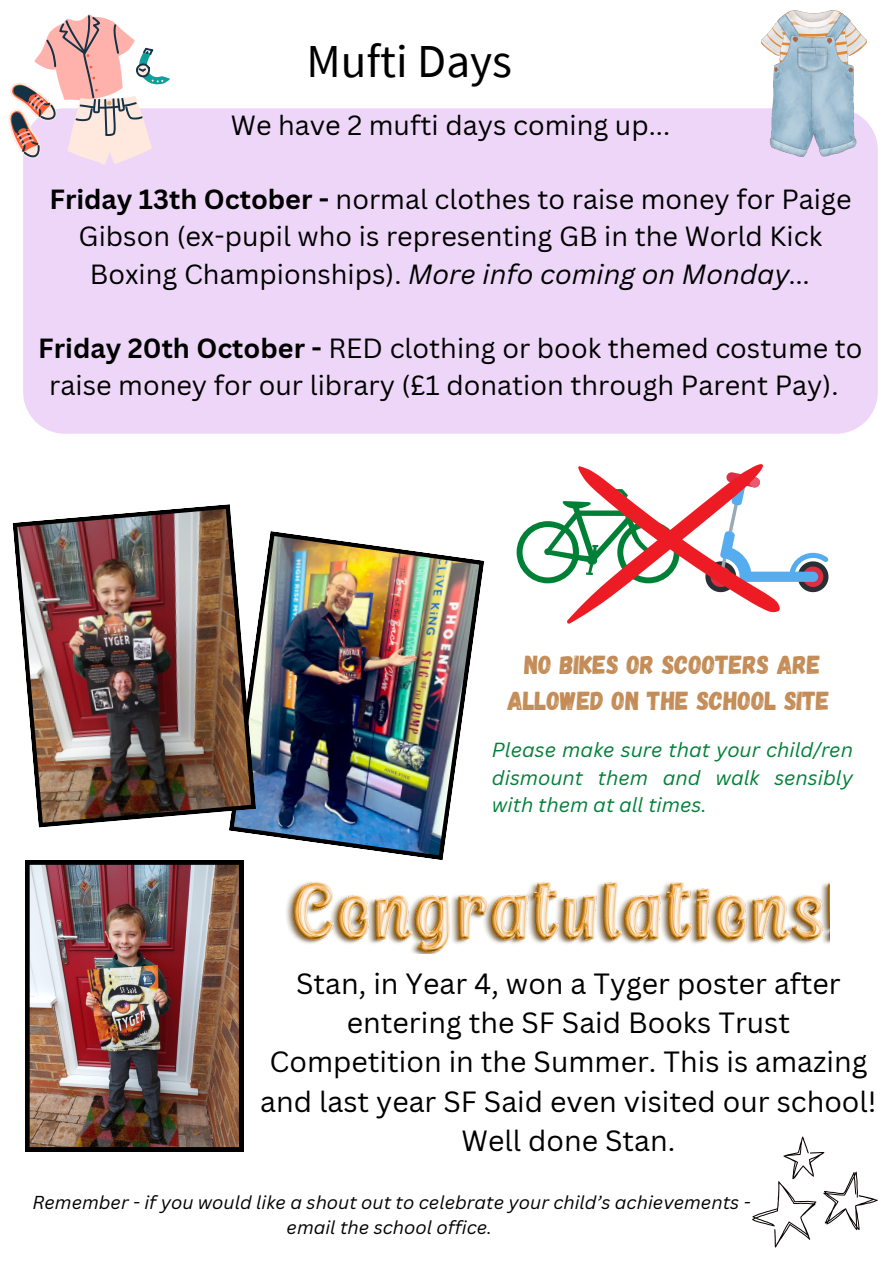
<style>
.page{position:relative;width:893px;height:1264px;background:#fff}
.page>*{position:absolute;margin:0;border:0;box-sizing:border-box;transform-origin:0 0}
.t1{font:47.25px "Source Sans Pro";color:#000}
.t2{font:28.5px/39.3px "Canva Sans";color:#000;text-align:center}
.t3{font:27px/37.2px "Canva Sans";color:#000;text-align:center}
.t4{font:25.95px/36px "Gagalin";color:#c48c57;text-align:center}
.t5{font:italic 19.8px/27.8px "Canva Sans";color:#008037;text-align:justify}
.t6{font:italic 18.15px/25.3px "Canva Sans";color:#000;text-align:center}
.s1{font-weight:700}
.s2{font-style:italic}
</style>
<div class="page">
<img style="left:286px;top:881px;width:543px;height:72px">
<img style="left:229px;top:531px;width:255px;height:329px">
<img style="left:12px;top:504px;width:244px;height:323px">
<img style="left:25px;top:860px;width:218px;height:291px">
<svg style="left:516px;top:464px;width:312px;height:160px"></svg>
<div style="left:23px;top:108px;width:854px;height:326px;background:#eed6f8"></div>
<svg style="left:8px;top:14px;width:162px;height:151px"></svg>
<img style="left:761px;top:11px;width:105px;height:146px">
<svg style="left:752px;top:1136px;width:125px;height:111px"></svg>
<p class="t1" style="left:306px;top:31px;width:207px">Mufti Days</p>
<p class="t3" style="left:231px;top:105px;width:440px">We have 2 mufti days coming up...</p>
<p class="t3" style="left:49px;top:180px;width:803px"><span class="s1">Friday 13th October -</span> normal clothes to raise money for Paige<br>Gibson (ex-pupil who is representing GB in the World Kick<br>Boxing Championships). <span class="s2">More info coming on Monday...</span></p>
<p class="t3" style="left:38px;top:329px;width:825px"><span class="s1">Friday 20th October -</span> RED clothing or book themed costume to raise money for our library (£1 donation through Parent Pay).</p>
<p class="t4" style="left:507px;top:645px;width:323px">NO BIKES OR SCOOTERS ARE<br>ALLOWED ON THE SCHOOL SITE</p>
<p class="t5" style="left:492px;top:735px;width:362px">Please make sure that your child/ren dismount them and walk sensibly with them at all times.</p>
<p class="t2" style="left:260px;top:962px;width:618px">Stan, in Year 4, won a Tyger poster after entering the SF Said Books Trust Competition in the Summer. This is amazing and last year SF Said even visited our school!<br>Well done Stan.</p>
<p class="t6" style="left:32px;top:1188px;width:719px">Remember - if you would like a shout out to celebrate your child’s achievements - email the school office.</p>
</div>
